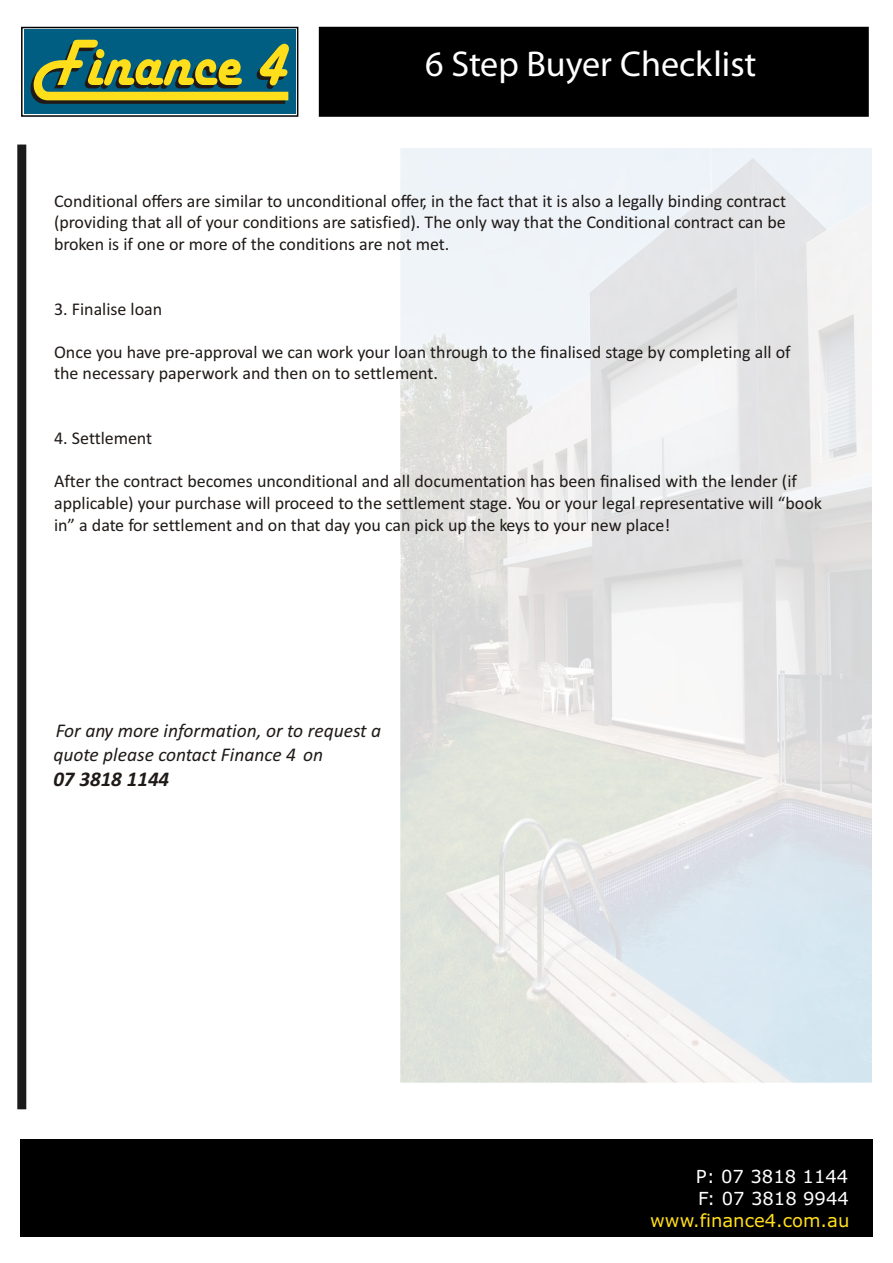
<style>
.page{position:relative;width:893px;height:1263px;background:#fff}
.page>*{position:absolute;margin:0;border:0;box-sizing:border-box;transform-origin:0 0}
.t1{font:36px "Myriad Pro";color:#fff}
.t2{font:italic 700 21px "Calibri";color:#1f1a17}
.t3{font:italic 19.5px/23.4px "Calibri";color:#1f1a17}
.t4{font:18px/21.6px "Calibri";color:#1f1a17}
.t5{font:18px/21.6px "Verdana";color:#fff}
.t6{font:18px "Verdana";color:#ffdf1b}
</style>
<div class="page">
<div style="left:20px;top:1139px;width:852px;height:98px;background:#000"></div>
<div style="left:319px;top:27px;width:550px;height:90px;background:#000;border:2px solid #000"></div>
<svg style="left:21px;top:27px;width:277px;height:90px"></svg>
<div style="left:24px;top:30px;width:272px;height:84px;background:#005e82"></div>
<svg style="left:31px;top:40px;width:258px;height:64px"></svg>
<img style="left:400px;top:148px;width:471px;height:934px">
<div style="left:17px;top:145px;width:9px;height:964px;background:#1a1a1a"></div>
<h1 class="t1" style="left:425px;top:49px;width:333px">6 Step Buyer Checklist</h1>
<p class="t4" style="left:54px;top:191px;width:734px;text-align:justify">Conditional offers are similar to unconditional offer, in the fact that it is also a legally binding contract (providing that all of your conditions are satisfied). The only way that the Conditional contract can be broken is if one or more of the conditions are not met.</p>
<p class="t4" style="left:54px;top:299px;width:110px">3. Finalise loan</p>
<p class="t4" style="left:54px;top:342px;width:738px">Once you have pre-approval we can work your loan through to the finalised stage by completing all of the necessary paperwork and then on to settlement.</p>
<p class="t4" style="left:54px;top:429px;width:100px">4. Settlement</p>
<p class="t4" style="left:54px;top:472px;width:769px">After the contract becomes unconditional and all documentation has been finalised with the lender (if applicable) your purchase will proceed to the settlement stage. You or your legal representative will “book in” a date for settlement and on that day you can pick up the keys to your new place!</p>
<p class="t3" style="left:53px;top:720px;width:329px">For any more information, or to request a quote please contact Finance 4 on</p>
<p class="t2" style="left:53px;top:770px;width:117px">07 3818 1144</p>
<p class="t5" style="left:696px;top:1167px;width:155px">P: 07 3818 1144<br>F: 07 3818 9944</p>
<p class="t6" style="left:650px;top:1213px;width:201px">www.finance4.com.au</p>
</div>
